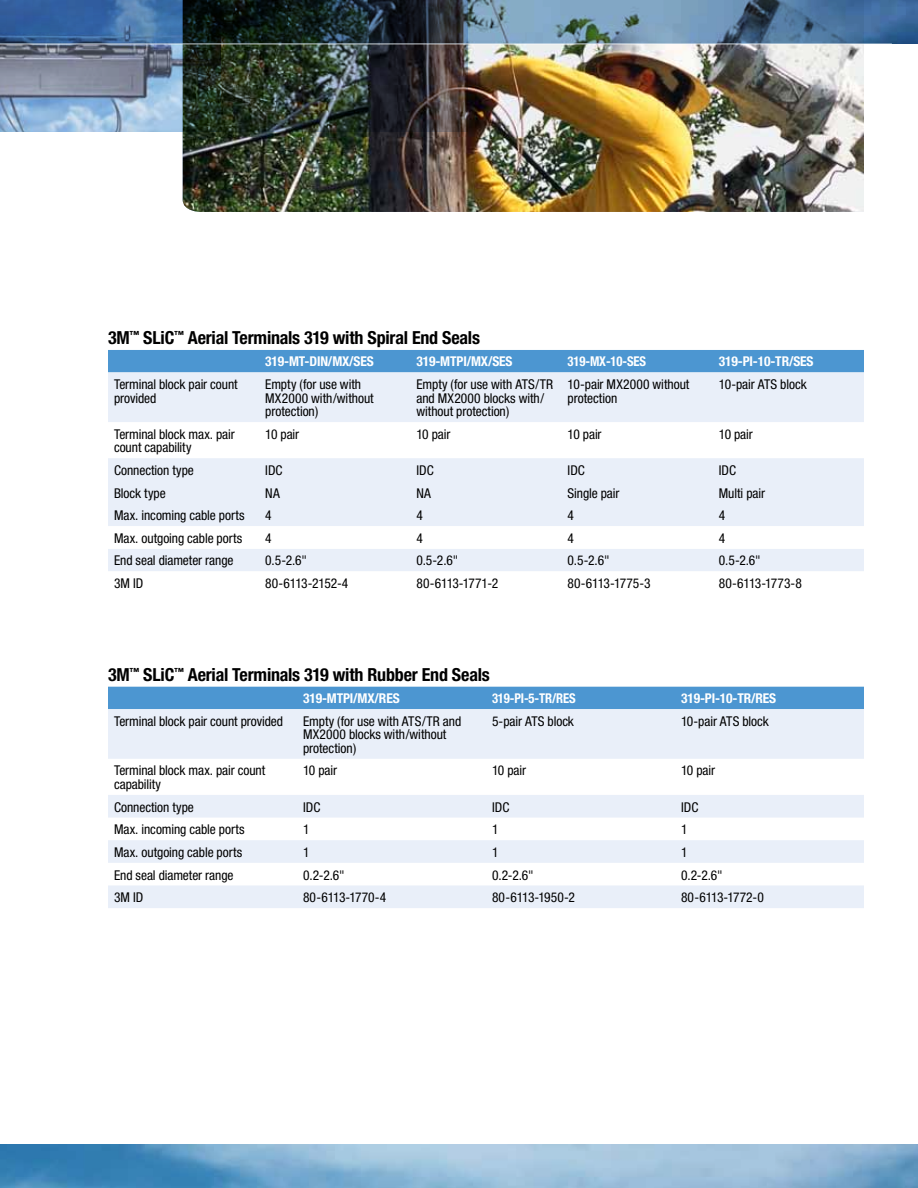
<style>
.page{position:relative;width:918px;height:1188px;background:#fff}
.page>*{position:absolute;margin:0;border:0;box-sizing:border-box;transform-origin:0 0}
.t1{font:700 condensed 18px "Helvetica Neue";letter-spacing:-.01em;color:#000}
.t2{font:condensed 13.5px/13.5px "Helvetica Neue";letter-spacing:-.005em;color:#000}
.t3{font:700 condensed 13.5px "Helvetica Neue";letter-spacing:-.01em;color:#fff}
.t4{font:700 condensed 13.5px "Helvetica Neue";letter-spacing:-.01em;color:#fff;scale:.94 1}
</style>
<div class="page">
<img style="left:183px;top:45px;width:681px;height:167px">
<img style="left:220px;top:45px;width:248px;height:87px">
<img style="left:0;top:45px;width:220px;height:87px">
<img style="left:0;top:1144px;width:918px;height:44px">
<img style="left:0;top:0;width:918px;height:44px">
<svg style="left:108px;top:350px;width:756px;height:72px;background:#b8d3ec"></svg>
<div style="left:108px;top:458px;width:756px;height:113px;background:#e9eff9"></div>
<svg style="left:108px;top:526px;width:756px;height:23px"></svg>
<svg style="left:108px;top:687px;width:756px;height:72px;background:#b9d3ec"></svg>
<svg style="left:108px;top:795px;width:756px;height:113px;fill:#e9eff9"></svg>
<h1 class="t1" style="left:108px;top:327px;width:374px">3M<sup>™</sup> SLiC<sup>™</sup> Aerial Terminals 319 with Spiral End Seals</h1>
<p class="t3" style="left:265px;top:353px;width:110px">319-MT-DIN/MX/SES</p>
<p class="t3" style="left:416px;top:353px;width:98px">319-MTPI/MX/SES</p>
<p class="t4" style="left:568px;top:353px;width:85px">319-MX-10-SES</p>
<p class="t3" style="left:719px;top:353px;width:96px">319-PI-10-TR/SES</p>
<p class="t2" style="left:114px;top:377px;width:125px">Terminal block pair count provided</p>
<p class="t2" style="left:265px;top:377px;width:110px">Empty (for use with<br>MX2000 with/without protection)</p>
<p class="t2" style="left:416px;top:377px;width:138px">Empty (for use with ATS/TR and MX2000 blocks with/ without protection)</p>
<p class="t2" style="left:568px;top:377px;width:123px">10-pair MX2000 without protection</p>
<p class="t2" style="left:719px;top:377px;width:89px">10-pair ATS block</p>
<p class="t2" style="left:114px;top:427px;width:122px">Terminal block max. pair count capability</p>
<p class="t2" style="left:265px;top:427px;width:36px">10 pair</p>
<p class="t2" style="left:416px;top:427px;width:36px">10 pair</p>
<p class="t2" style="left:568px;top:427px;width:36px">10 pair</p>
<p class="t2" style="left:719px;top:427px;width:36px">10 pair</p>
<p class="t2" style="left:114px;top:463px;width:81px">Connection type</p>
<p class="t2" style="left:265px;top:463px;width:19px">IDC</p>
<p class="t2" style="left:416px;top:463px;width:19px">IDC</p>
<p class="t2" style="left:568px;top:463px;width:19px">IDC</p>
<p class="t2" style="left:719px;top:463px;width:19px">IDC</p>
<p class="t2" style="left:114px;top:486px;width:53px">Block type</p>
<p class="t2" style="left:265px;top:486px;width:16px">NA</p>
<p class="t2" style="left:416px;top:486px;width:16px">NA</p>
<p class="t2" style="left:568px;top:486px;width:53px">Single pair</p>
<p class="t2" style="left:719px;top:486px;width:48px">Multi pair</p>
<p class="t2" style="left:114px;top:509px;width:132px">Max. incoming cable ports</p>
<p class="t2" style="left:265px;top:509px;width:8px">4</p>
<p class="t2" style="left:416px;top:509px;width:8px">4</p>
<p class="t2" style="left:568px;top:509px;width:8px">4</p>
<p class="t2" style="left:719px;top:509px;width:8px">4</p>
<p class="t2" style="left:114px;top:531px;width:130px">Max. outgoing cable ports</p>
<p class="t2" style="left:265px;top:531px;width:8px">4</p>
<p class="t2" style="left:416px;top:531px;width:8px">4</p>
<p class="t2" style="left:568px;top:531px;width:8px">4</p>
<p class="t2" style="left:719px;top:531px;width:8px">4</p>
<p class="t2" style="left:114px;top:554px;width:121px">End seal diameter range</p>
<p class="t2" style="left:265px;top:554px;width:43px">0.5-2.6"</p>
<p class="t2" style="left:416px;top:554px;width:43px">0.5-2.6"</p>
<p class="t2" style="left:568px;top:554px;width:43px">0.5-2.6"</p>
<p class="t2" style="left:719px;top:554px;width:43px">0.5-2.6"</p>
<p class="t2" style="left:114px;top:576px;width:31px">3M ID</p>
<p class="t2" style="left:265px;top:576px;width:85px">80-6113-2152-4</p>
<p class="t2" style="left:416px;top:576px;width:83px">80-6113-1771-2</p>
<p class="t2" style="left:568px;top:576px;width:84px">80-6113-1775-3</p>
<p class="t2" style="left:719px;top:576px;width:85px">80-6113-1773-8</p>
<h1 class="t1" style="left:108px;top:663px;width:383px">3M<sup>™</sup> SLiC<sup>™</sup> Aerial Terminals 319 with Rubber End Seals</h1>
<p class="t3" style="left:303px;top:690px;width:98px">319-MTPI/MX/RES</p>
<p class="t4" style="left:492px;top:690px;width:90px">319-PI-5-TR/RES</p>
<p class="t3" style="left:681px;top:690px;width:97px">319-PI-10-TR/RES</p>
<p class="t2" style="left:114px;top:714px;width:171px">Terminal block pair count provided</p>
<p class="t2" style="left:303px;top:714px;width:160px">Empty (for use with ATS/TR and<br>MX2000 blocks with/without protection)</p>
<p class="t2" style="left:492px;top:714px;width:83px">5-pair ATS block</p>
<p class="t2" style="left:681px;top:714px;width:89px">10-pair ATS block</p>
<p class="t2" style="left:114px;top:764px;width:153px">Terminal block max. pair count capability</p>
<p class="t2" style="left:303px;top:764px;width:36px">10 pair</p>
<p class="t2" style="left:492px;top:764px;width:36px">10 pair</p>
<p class="t2" style="left:681px;top:764px;width:36px">10 pair</p>
<p class="t2" style="left:114px;top:800px;width:81px">Connection type</p>
<p class="t2" style="left:303px;top:800px;width:19px">IDC</p>
<p class="t2" style="left:492px;top:800px;width:19px">IDC</p>
<p class="t2" style="left:681px;top:800px;width:19px">IDC</p>
<p class="t2" style="left:114px;top:823px;width:132px">Max. incoming cable ports</p>
<p class="t2" style="left:303px;top:823px;width:8px">1</p>
<p class="t2" style="left:492px;top:823px;width:8px">1</p>
<p class="t2" style="left:681px;top:823px;width:8px">1</p>
<p class="t2" style="left:114px;top:845px;width:130px">Max. outgoing cable ports</p>
<p class="t2" style="left:303px;top:845px;width:8px">1</p>
<p class="t2" style="left:492px;top:845px;width:8px">1</p>
<p class="t2" style="left:681px;top:845px;width:8px">1</p>
<p class="t2" style="left:114px;top:868px;width:121px">End seal diameter range</p>
<p class="t2" style="left:303px;top:868px;width:43px">0.2-2.6"</p>
<p class="t2" style="left:492px;top:868px;width:43px">0.2-2.6"</p>
<p class="t2" style="left:681px;top:868px;width:43px">0.2-2.6"</p>
<p class="t2" style="left:114px;top:891px;width:31px">3M ID</p>
<p class="t2" style="left:303px;top:891px;width:85px">80-6113-1770-4</p>
<p class="t2" style="left:492px;top:891px;width:85px">80-6113-1950-2</p>
<p class="t2" style="left:681px;top:891px;width:85px">80-6113-1772-0</p>
</div>
